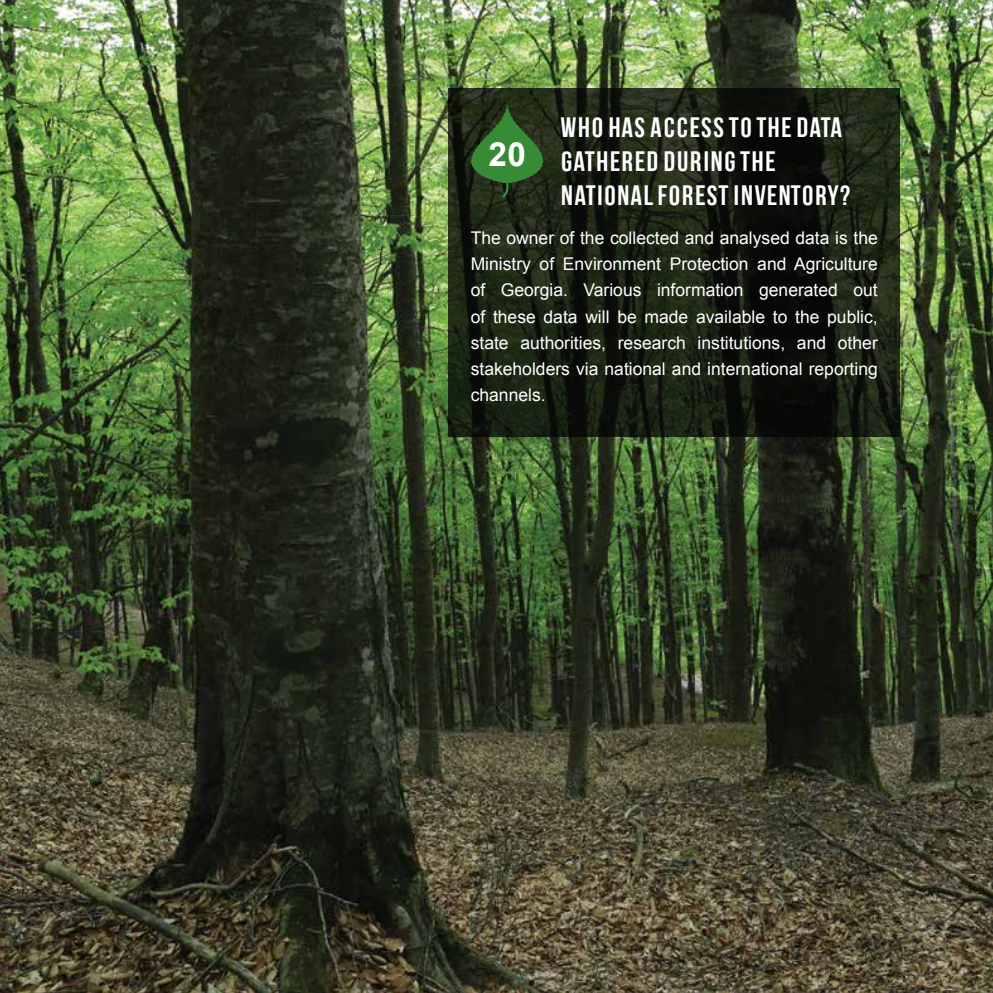
<style>
.page{position:relative;width:993px;height:993px;background:#fff}
.page>*{position:absolute;margin:0;border:0;box-sizing:border-box;transform-origin:0 0}
.t1{font:700 33.25px "Arial";color:#fff}
.t2{font:700 28px/33.6px "Bebas Neue";letter-spacing:-.025em;color:#fff}
.t3{font:17.5px/26.2px "Arial";color:#fff;text-align:justify}
</style>
<div class="page">
<img style="left:0;top:0;width:992px;height:992px">
<svg style="left:447px;top:88px;width:452px;height:349px;background:#171d11"></svg>
<svg style="left:470px;top:104px;width:73px;height:94px;background:#2c5726"></svg>
<h1 class="t1" style="left:488px;top:132px;width:39px">20</h1>
<h2 class="t2" style="left:559px;top:110px;width:293px">WHO HAS ACCESS TO THE DATA<br>GATHERED DURING THE<br>NATIONAL FOREST INVENTORY?</h2>
<p class="t3" style="left:470px;top:224px;width:408px">The owner of the collected and analysed data is the Ministry of Environment Protection and Agriculture of Georgia. Various information generated out of these data will be made available to the public, state authorities, research institutions, and other stakeholders via national and international reporting channels.</p>
</div>
